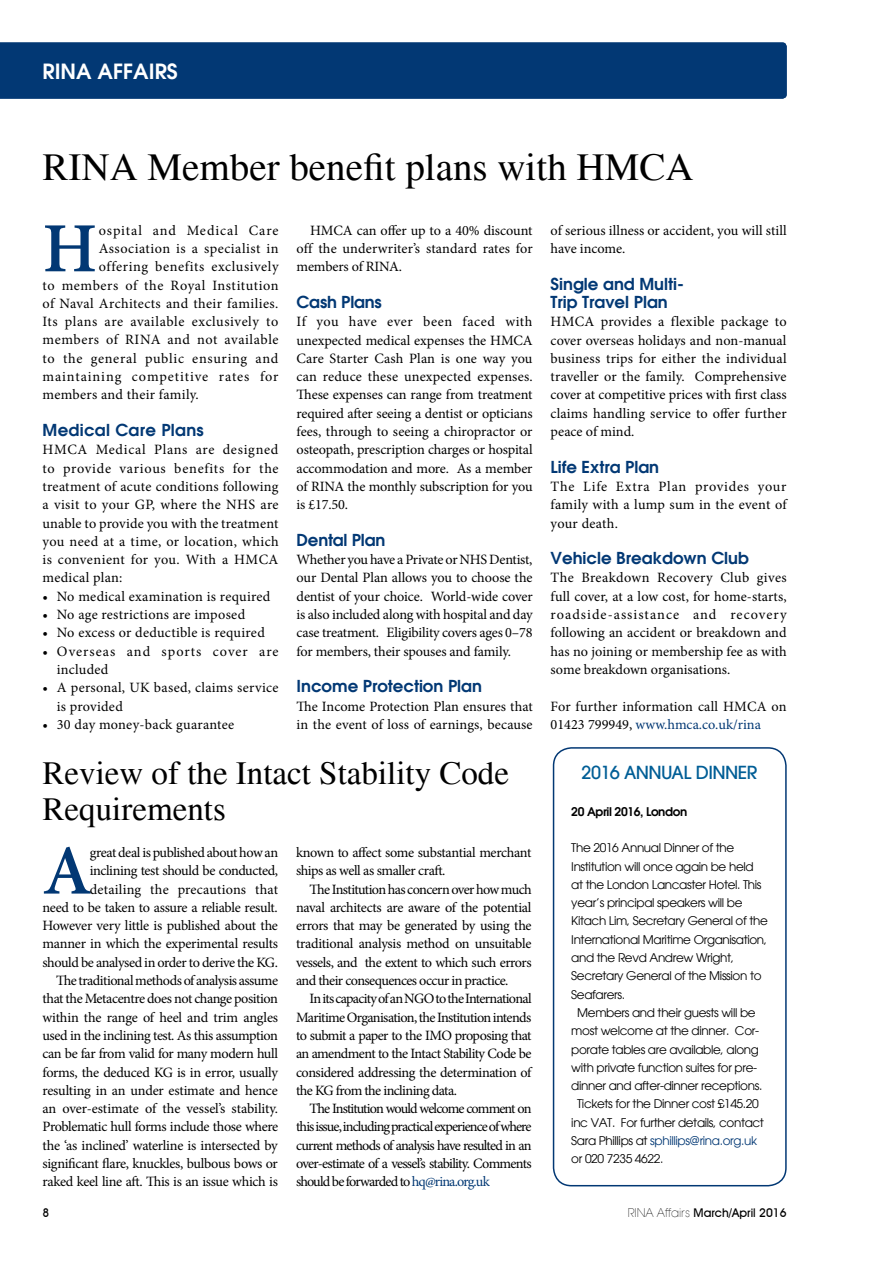
<style>
.page{position:relative;width:893px;height:1263px;background:#fff}
.page>*{position:absolute;margin:0;border:0;box-sizing:border-box;transform-origin:0 0}
.t1{font:600 70.5px "Minion Pro";color:#023874}
.t2{font:39px "Times";color:#000}
.t3{font:33px/36.6px "Times";color:#000}
.t4{font:600 21px "Avant Garde";color:#fff}
.t5{font:500 18px "Avant Garde LT";letter-spacing:-.03em;color:#005e96}
.t6{font:600 16.5px/18.3px "Avant Garde";color:#023874}
.t7{font:600 16.5px "Avant Garde";letter-spacing:.02em;color:#023874}
.t8{font:14.25px/18.3px "Minion Pro";letter-spacing:-.01em;color:#000;text-align:justify}
.t9{font:14.25px/18.3px "Minion Pro";letter-spacing:.02em;color:#000}
.t10{font:14.25px "Minion Pro";letter-spacing:.04em;color:#000}
.t11{font:14.25px/18.3px "Minion Pro";letter-spacing:-.03em;color:#000}
.t12{font:14.25px "Minion Pro";letter-spacing:.035em;color:#000}
.t13{font:14.25px/18.3px "Minion Pro";letter-spacing:.065em;color:#000}
.t14{font:14.25px "Minion Pro";letter-spacing:.03em;color:#000}
.t15{font:14.25px "Minion Pro";letter-spacing:.06em;color:#000}
.t16{font:14.25px "Minion Pro";letter-spacing:.045em;color:#000}
.t17{font:12px "Avant Garde";letter-spacing:-.03em;color:#000}
.t18{font:12px "Avant Garde";letter-spacing:-.03em;color:#023874}
.t19{font:500 12px "Avant Garde IT Cby BT";color:#000}
.t20{font:600 12px "Avant Garde";letter-spacing:-.03em;color:#000}
.s1{color:#023874}
.s2{color:#000}
.s3{font-family:"Avant Garde LT";font-weight:200}
</style>
<div class="page">
<div style="left:0;top:42px;width:787px;height:57px;background:#023874"></div>
<div style="left:553px;top:747px;width:234px;height:439px;border:2px solid #023874;border-radius:18px"></div>
<h3 class="t4" style="left:43px;top:57px;width:13px">rina</h3>
<h3 class="t4" style="left:98px;top:57px;width:13px">affairs</h3>
<h2 class="t2" style="left:43px;top:145px;width:653px">RINA Member benefit plans with HMCA</h2>
<h1 class="t1" style="left:43px;top:200px;width:56px">H</h1>
<p class="t13" style="left:99px;top:221px;width:181px">ospital and Medical Care</p>
<p class="t12" style="left:99px;top:239px;width:181px">Association is a specialist in</p>
<p class="t10" style="left:99px;top:257px;width:181px">offering benefits exclusively</p>
<p class="t10" style="left:43px;top:275px;width:238px">to members of the Royal Institution</p>
<p class="t14" style="left:43px;top:294px;width:237px">of Naval Architects and their families.</p>
<p class="t12" style="left:43px;top:312px;width:237px">Its plans are available exclusively to</p>
<p class="t10" style="left:43px;top:330px;width:238px">members of RINA and not available</p>
<p class="t16" style="left:43px;top:349px;width:237px">to the general public ensuring and</p>
<p class="t15" style="left:43px;top:367px;width:237px">maintaining competitive rates for</p>
<p class="t9" style="left:43px;top:386px;width:158px">members and their family.</p>
<p class="t7" style="left:43px;top:419px;width:163px">Medical Care Plans</p>
<p class="t8" style="left:43px;top:441px;width:238px">HMCA Medical Plans are designed to provide various benefits for the treatment of acute conditions following a visit to your GP, where the NHS are unable to provide you with the treatment you need at a time, or location, which is convenient for you. With a HMCA medical plan:</p>
<p class="t9" style="left:43px;top:587px;width:229px">• No medical examination is required</p>
<p class="t9" style="left:43px;top:605px;width:204px">• No age restrictions are imposed</p>
<p class="t9" style="left:43px;top:624px;width:224px">• No excess or deductible is required</p>
<p class="t13" style="left:57px;top:642px;width:223px;text-indent:-14px">• Overseas and sports cover are included</p>
<p class="t9" style="left:57px;top:678px;width:223px;text-indent:-14px">• A personal, UK based, claims service is provided</p>
<p class="t9" style="left:43px;top:715px;width:193px">• 30 day money-back guarantee</p>
<p class="t8" style="left:297px;top:221px;width:238px;text-indent:13px">HMCA can offer up to a 40% discount off the underwriter’s standard rates for members of RINA.</p>
<p class="t6" style="left:297px;top:293px;width:87px">Cash Plans</p>
<p class="t8" style="left:297px;top:313px;width:238px">If you have ever been faced with unexpected medical expenses the HMCA Care Starter Cash Plan is one way you can reduce these unexpected expenses.<br>These expenses can range from treatment required after seeing a dentist or opticians fees, through to seeing a chiropractor or osteopath, prescription charges or hospital accommodation and more. As a member of RINA the monthly subscription for you is £17.50.</p>
<p class="t6" style="left:297px;top:530px;width:90px">Dental Plan</p>
<p class="t8" style="left:297px;top:550px;width:238px">Whether you have a Private or NHS Dentist, our Dental Plan allows you to choose the dentist of your choice. World-wide cover is also included along with hospital and day case treatment. Eligibility covers ages 0–78 for members, their spouses and family.</p>
<p class="t6" style="left:297px;top:677px;width:187px">Income Protection Plan</p>
<p class="t8" style="left:297px;top:697px;width:238px">The Income Protection Plan ensures that in the event of loss of earnings, because</p>
<h3 class="t3" style="left:43px;top:755px;width:468px">Review of the Intact Stability Code<br>Requirements</h3>
<h1 class="t1" style="left:43px;top:822px;width:51px">A</h1>
<p class="t8" style="left:43px;top:843px;width:237px;text-align:right">great deal is published about how an inclining test should be conducted, detailing the precautions that<br>need to be taken to assure a reliable result.<br>However very little is published about the manner in which the experimental results should be analysed in order to derive the KG.<br>The traditional methods of analysis assume that the Metacentre does not change position within the range of heel and trim angles used in the inclining test. As this assumption can be far from valid for many modern hull forms, the deduced KG is in error, usually resulting in an under estimate and hence an over-estimate of the vessel’s stability.<br>Problematic hull forms include those where the ‘as inclined’ waterline is intersected by significant flare, knuckles, bulbous bows or raked keel line aft. This is an issue which is</p>
<p class="t11" style="left:296px;top:843px;width:237px">known to affect some substantial merchant ships as well as smaller craft.</p>
<p class="t8" style="left:296px;top:880px;width:237px;text-indent:13px">The Institution has concern over how much naval architects are aware of the potential errors that may be generated by using the traditional analysis method on unsuitable vessels, and the extent to which such errors and their consequences occur in practice.</p>
<p class="t8" style="left:296px;top:990px;width:237px;text-indent:13px">In its capacity of an NGO to the International Maritime Organisation, the Institution intends to submit a paper to the IMO proposing that an amendment to the Intact Stability Code be considered addressing the determination of the KG from the inclining data.</p>
<p class="t8" style="left:296px;top:1099px;width:237px;text-indent:13px">The Institution would welcome comment on this issue, including practical experience of where current methods of analysis have resulted in an over-estimate of a vessel’s stability. Comments should be forwarded to <span class="s1">hq@rina.org.uk</span></p>
<p class="t8" style="left:551px;top:221px;width:238px">of serious illness or accident, you will still have income.</p>
<p class="t6" style="left:551px;top:274px;width:135px">Single and Multi-<br>Trip Travel Plan</p>
<p class="t8" style="left:551px;top:313px;width:238px">HMCA provides a flexible package to cover overseas holidays and non-manual business trips for either the individual traveller or the family. Comprehensive cover at competitive prices with first class claims handling service to offer further peace of mind.</p>
<p class="t6" style="left:551px;top:457px;width:110px">Life Extra Plan</p>
<p class="t8" style="left:551px;top:477px;width:237px">The Life Extra Plan provides your family with a lump sum in the event of your death.</p>
<p class="t6" style="left:551px;top:549px;width:200px">Vehicle Breakdown Club</p>
<p class="t8" style="left:551px;top:569px;width:238px">The Breakdown Recovery Club gives full cover, at a low cost, for home-starts, roadside-assistance and recovery following an accident or breakdown and has no joining or membership fee as with some breakdown organisations.</p>
<p class="t8" style="left:551px;top:697px;width:237px">For further information call HMCA on<br>01423 799949, <span class="s1">www.hmca.co.uk/rina</span></p>
<p class="t5" style="left:582px;top:761px;width:177px">2016 ANNUAL DINNER</p>
<p class="t20" style="left:571px;top:803px;width:117px">20 April 2016, London</p>
<p class="t17" style="left:571px;top:841px;width:164px">The 2016 Annual Dinner of the</p>
<p class="t17" style="left:571px;top:859px;width:184px">Institution will once again be held</p>
<p class="t17" style="left:571px;top:877px;width:192px">at the London Lancaster Hotel. This</p>
<p class="t17" style="left:571px;top:895px;width:173px">year’s principal speakers will be</p>
<p class="t17" style="left:571px;top:914px;width:198px">Kitach Lim, Secretary General of the</p>
<p class="t17" style="left:571px;top:932px;width:197px">International Maritime Organisation,</p>
<p class="t17" style="left:571px;top:950px;width:164px">and the Revd Andrew Wright,</p>
<p class="t17" style="left:571px;top:969px;width:192px">Secretary General of the Mission to</p>
<p class="t17" style="left:571px;top:987px;width:55px">Seafarers.</p>
<p class="t17" style="left:577px;top:1005px;width:180px">Members and their guests will be</p>
<p class="t17" style="left:571px;top:1024px;width:189px">most welcome at the dinner. Cor-</p>
<p class="t17" style="left:571px;top:1042px;width:189px">porate tables are available, along</p>
<p class="t17" style="left:571px;top:1060px;width:187px">with private function suites for pre-</p>
<p class="t17" style="left:571px;top:1078px;width:193px">dinner and after-dinner receptions.</p>
<p class="t17" style="left:577px;top:1097px;width:183px">Tickets for the Dinner cost £145.20</p>
<p class="t17" style="left:571px;top:1115px;width:194px">inc VAT. For further details, contact</p>
<p class="t18" style="left:571px;top:1133px;width:187px"><span class="s2">Sara Phillips at</span> sphillips@rina.org.uk</p>
<p class="t17" style="left:571px;top:1152px;width:94px">or 020 7235 4622.</p>
<p class="t19" style="left:43px;top:1205px;width:8px">8</p>
<p class="t19" style="left:628px;top:1205px;width:160px"><span class="s3">Rina Affairs</span> March/April 2016</p>
</div>
